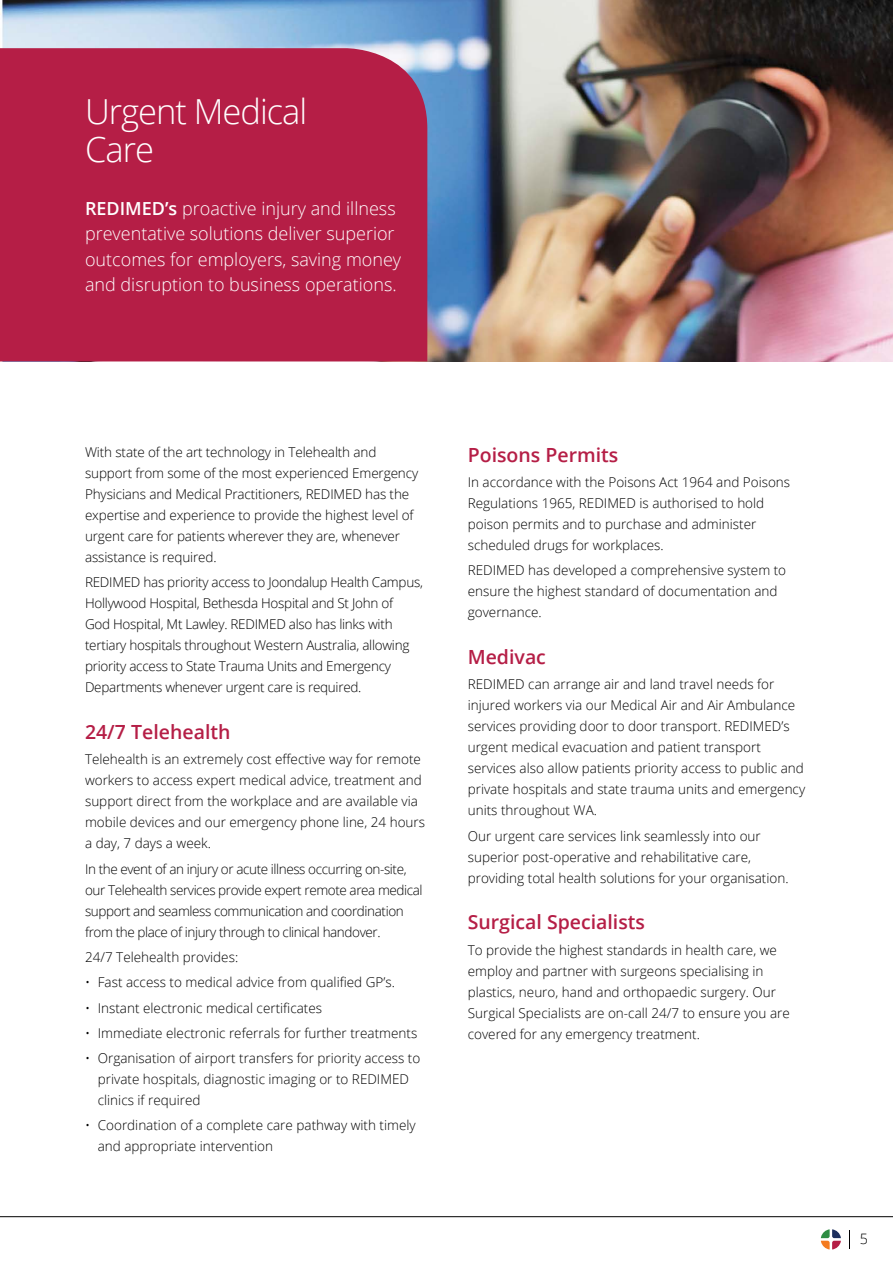
<style>
.page{position:relative;width:893px;height:1263px;background:#fff}
.page>*{position:absolute;margin:0;border:0;box-sizing:border-box;transform-origin:0 0}
.t1{font:300 34.5px/37.5px "Open Sans";letter-spacing:-.03em;color:#fff}
.t2{font:600 19.5px "Open Sans";color:#b51e46}
.t3{font:300 18px/25.5px "Open Sans";color:#fff}
.t4{font:300 14.4px "Open Sans";color:#000}
.t5{font:300 13.5px/21px "Open Sans";color:#000}
.t6{font:300 13.5px/21px "Open Sans";letter-spacing:-.02em;color:#000}
.t7{font:300 13.5px/21px "Open Sans";letter-spacing:-.03em;color:#000}
.s1{font-weight:600}
</style>
<div class="page">
<svg style="left:821px;top:1229px;width:20px;height:20px"></svg>
<img style="left:0;top:0;width:893px;height:361px">
<div style="left:0;top:48px;width:427px;height:313px;background:#b51e46"></div>
<hr style="left:0;top:1216px;width:893px;height:1px;background:#000">
<h1 class="t1" style="left:85px;top:92px;width:224px">Urgent Medical<br>Care</h1>
<h3 class="t3" style="left:85px;top:195px;width:318px"><span class="s1">REDIMED’s</span> proactive injury and illness preventative solutions deliver superior outcomes for employers, saving money and disruption to business operations.</h3>
<p class="t5" style="left:85px;top:441px;width:335px">With state of the art technology in Telehealth and support from some of the most experienced Emergency Physicians and Medical Practitioners, REDIMED has the expertise and experience to provide the highest level of urgent care for patients wherever they are, whenever assistance is required.</p>
<p class="t6" style="left:85px;top:572px;width:339px">REDIMED has priority access to Joondalup Health Campus, Hollywood Hospital, Bethesda Hospital and St John of<br>God Hospital, Mt Lawley. REDIMED also has links with tertiary hospitals throughout Western Australia, allowing priority access to State Trauma Units and Emergency Departments whenever urgent care is required.</p>
<h2 class="t2" style="left:85px;top:718px;width:147px">24/7 Telehealth</h2>
<p class="t5" style="left:85px;top:749px;width:342px">Telehealth is an extremely cost effective way for remote workers to access expert medical advice, treatment and support direct from the workplace and are available via mobile devices and our emergency phone line, 24 hours a day, 7 days a week.</p>
<p class="t7" style="left:85px;top:858px;width:339px">In the event of an injury or acute illness occurring on-site, our Telehealth services provide expert remote area medical support and seamless communication and coordination from the place of injury through to clinical handover.</p>
<p class="t5" style="left:85px;top:946px;width:155px">24/7 Telehealth provides:</p>
<p class="t5" style="left:85px;top:971px;width:311px">• Fast access to medical advice from qualified GP’s.</p>
<p class="t5" style="left:85px;top:997px;width:239px">• Instant electronic medical certificates</p>
<p class="t5" style="left:85px;top:1022px;width:334px">• Immediate electronic referrals for further treatments</p>
<p class="t5" style="left:98px;top:1047px;width:324px;text-indent:-13px">• Organisation of airport transfers for priority access to private hospitals, diagnostic imaging or to REDIMED clinics if required</p>
<p class="t5" style="left:98px;top:1114px;width:319px;text-indent:-13px">• Coordination of a complete care pathway with timely and appropriate intervention</p>
<h2 class="t2" style="left:468px;top:441px;width:152px">Poisons Permits</h2>
<p class="t5" style="left:468px;top:471px;width:324px">In accordance with the Poisons Act 1964 and Poisons Regulations 1965, REDIMED is authorised to hold poison permits and to purchase and administer scheduled drugs for workplaces.</p>
<p class="t5" style="left:468px;top:559px;width:320px">REDIMED has developed a comprehensive system to ensure the highest standard of documentation and governance.</p>
<h2 class="t2" style="left:468px;top:643px;width:80px">Medivac</h2>
<p class="t5" style="left:468px;top:673px;width:339px">REDIMED can arrange air and land travel needs for injured workers via our Medical Air and Air Ambulance services providing door to door transport. REDIMED’s urgent medical evacuation and patient transport services also allow patients priority access to public and private hospitals and state trauma units and emergency units throughout WA.</p>
<p class="t5" style="left:468px;top:825px;width:322px">Our urgent care services link seamlessly into our superior post-operative and rehabilitative care, providing total health solutions for your organisation.</p>
<h2 class="t2" style="left:468px;top:908px;width:179px">Surgical Specialists</h2>
<p class="t5" style="left:468px;top:939px;width:324px">To provide the highest standards in health care, we employ and partner with surgeons specialising in plastics, neuro, hand and orthopaedic surgery. Our Surgical Specialists are on-call 24/7 to ensure you are covered for any emergency treatment.</p>
<p class="t4" style="left:860px;top:1229px;width:10px">5</p>
</div>
